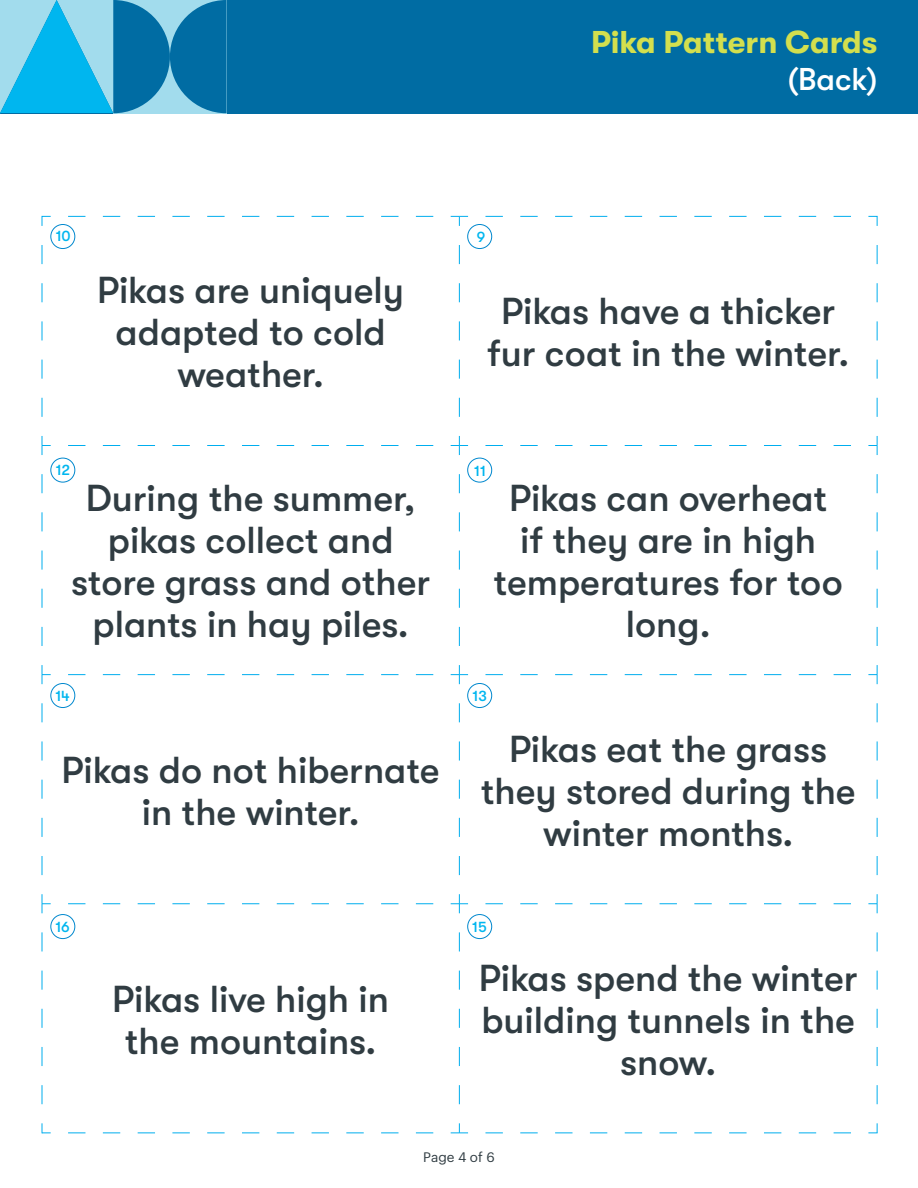
<style>
.page{position:relative;width:918px;height:1188px;background:#fff}
.page>*{position:absolute;margin:0;border:0;box-sizing:border-box;transform-origin:0 0}
.t1{font:500 37.5px/42px "GT Walsheim";color:#303c42;text-align:center}
.t2{font:700 31.5px "GT Walsheim";color:#d3df4e}
.t3{font:500 31.5px "GT Walsheim";color:#fff}
.t4{font:500 15px "GT Walsheim";color:#00b6ef}
.t5{font:13.5px "Graphik";color:#303c42}
</style>
<div class="page">
<div style="left:0;top:0;width:918px;height:113px;background:#006ca3"></div>
<svg style="left:0;top:0;width:227px;height:113px"></svg>
<svg style="left:41px;top:216px;width:419px;height:230px"></svg>
<svg style="left:459px;top:235px;width:1px;height:182px"></svg>
<svg style="left:877px;top:245px;width:1px;height:172px"></svg>
<svg style="left:459px;top:216px;width:419px;height:10px"></svg>
<svg style="left:68px;top:445px;width:374px;height:1px"></svg>
<svg style="left:42px;top:474px;width:1px;height:172px"></svg>
<svg style="left:42px;top:445px;width:9px;height:10px"></svg>
<svg style="left:485px;top:445px;width:366px;height:1px"></svg>
<svg style="left:459px;top:474px;width:1px;height:172px"></svg>
<svg style="left:451px;top:436px;width:17px;height:19px"></svg>
<svg style="left:877px;top:474px;width:1px;height:172px"></svg>
<svg style="left:868px;top:436px;width:10px;height:19px"></svg>
<svg style="left:68px;top:674px;width:366px;height:1px"></svg>
<svg style="left:42px;top:703px;width:1px;height:172px"></svg>
<svg style="left:42px;top:665px;width:9px;height:19px"></svg>
<svg style="left:485px;top:674px;width:366px;height:1px"></svg>
<svg style="left:459px;top:703px;width:1px;height:172px"></svg>
<svg style="left:451px;top:665px;width:17px;height:19px"></svg>
<svg style="left:877px;top:703px;width:1px;height:172px"></svg>
<svg style="left:868px;top:665px;width:10px;height:19px"></svg>
<svg style="left:68px;top:903px;width:366px;height:1px"></svg>
<svg style="left:485px;top:903px;width:366px;height:1px"></svg>
<svg style="left:459px;top:932px;width:1px;height:172px"></svg>
<svg style="left:451px;top:894px;width:17px;height:19px"></svg>
<svg style="left:877px;top:932px;width:1px;height:172px"></svg>
<svg style="left:868px;top:894px;width:10px;height:19px"></svg>
<svg style="left:68px;top:1132px;width:366px;height:1px"></svg>
<svg style="left:41px;top:894px;width:10px;height:240px"></svg>
<svg style="left:451px;top:1123px;width:427px;height:11px"></svg>
<div style="left:467px;top:224px;width:25px;height:25px;border:1px solid #0088ce;border-radius:50%"></div>
<div style="left:467px;top:458px;width:25px;height:24px;border:1px solid #0088ce;border-radius:50%"></div>
<div style="left:467px;top:683px;width:25px;height:25px;border:1px solid #0088ce;border-radius:50%"></div>
<div style="left:467px;top:914px;width:25px;height:25px;border:1px solid #0088ce;border-radius:50%"></div>
<div style="left:50px;top:224px;width:25px;height:25px;border:1px solid #0088ce;border-radius:50%"></div>
<div style="left:50px;top:458px;width:25px;height:24px;border:1px solid #0088ce;border-radius:50%"></div>
<div style="left:50px;top:683px;width:25px;height:25px;border:1px solid #0088ce;border-radius:50%"></div>
<div style="left:50px;top:914px;width:25px;height:25px;border:1px solid #0088ce;border-radius:50%"></div>
<p class="t4" style="left:56px;top:227px;width:17px">10</p>
<p class="t1" style="left:97px;top:269px;width:309px">Pikas are uniquely adapted to cold weather.</p>
<p class="t4" style="left:56px;top:462px;width:16px">12</p>
<p class="t4" style="left:477px;top:228px;width:10px">9</p>
<p class="t2" style="left:591px;top:24px;width:288px">Pika Pattern Cards</p>
<p class="t3" style="left:788px;top:62px;width:91px">(Back)</p>
<p class="t1" style="left:487px;top:290px;width:363px">Pikas have a thicker fur coat in the winter.</p>
<p class="t4" style="left:474px;top:462px;width:13px">11</p>
<p class="t1" style="left:71px;top:478px;width:361px">During the summer, pikas collect and store grass and other plants in hay piles.</p>
<p class="t1" style="left:494px;top:478px;width:351px">Pikas can overheat if they are in high temperatures for too long.</p>
<p class="t4" style="left:55px;top:687px;width:16px">14</p>
<p class="t1" style="left:62px;top:749px;width:380px">Pikas do not hibernate in the winter.</p>
<p class="t4" style="left:55px;top:918px;width:16px">16</p>
<p class="t1" style="left:112px;top:978px;width:278px">Pikas live high in the mountains.</p>
<p class="t4" style="left:473px;top:687px;width:16px">13</p>
<p class="t1" style="left:481px;top:728px;width:376px">Pikas eat the grass they stored during the winter months.</p>
<p class="t4" style="left:472px;top:918px;width:16px">15</p>
<p class="t1" style="left:479px;top:957px;width:380px">Pikas spend the winter building tunnels in the snow.</p>
<p class="t5" style="left:423px;top:1147px;width:73px">Page 4 of 6</p>
</div>
